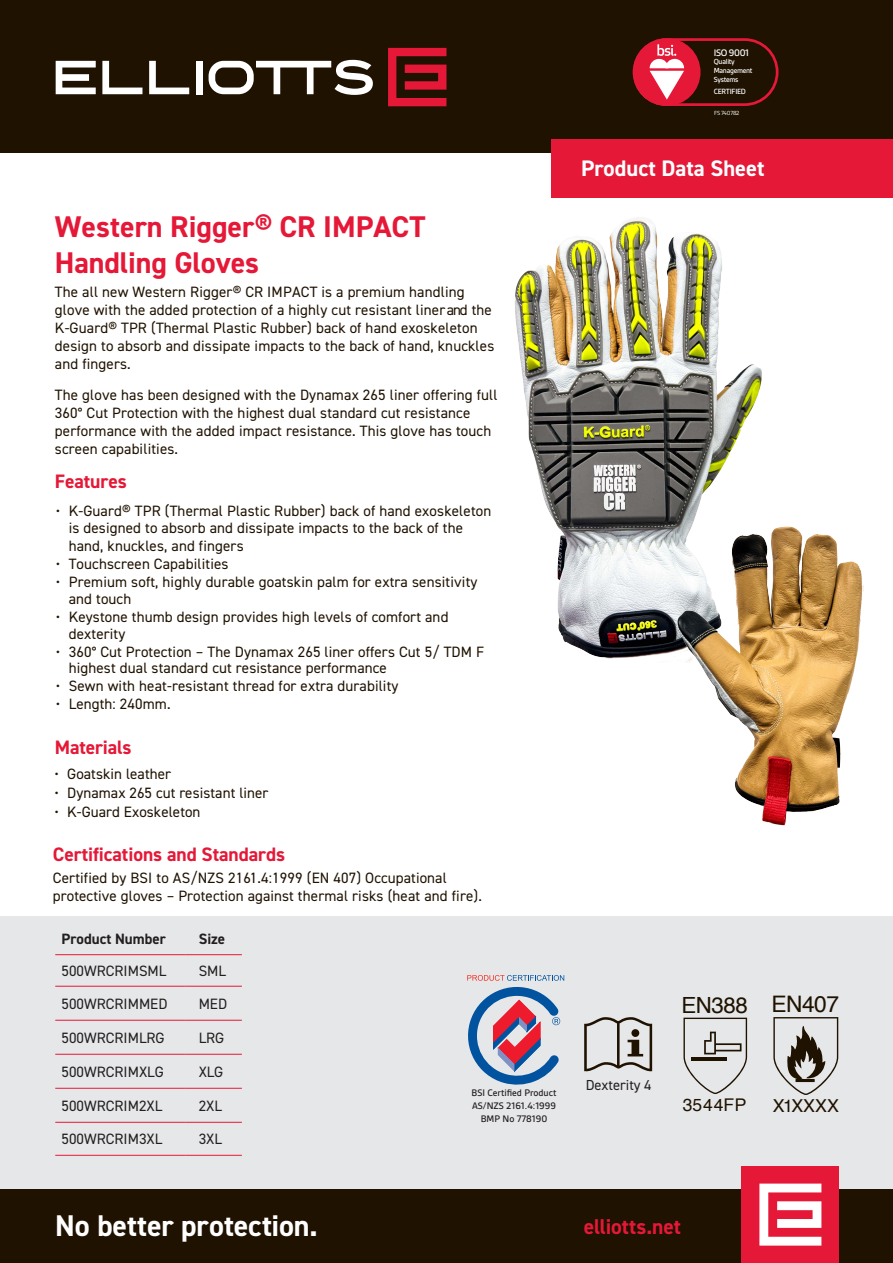
<style>
.page{position:relative;width:893px;height:1263px;background:#fff}
.page>*{position:absolute;margin:0;border:0;box-sizing:border-box;transform-origin:0 0}
.t1{font:700 30px/35.8px "DIN2014";color:#e51837}
.t2{font:700 30px "DIN2014";letter-spacing:-.005em;color:#fff}
.t3{font:700 22.5px "DIN2014";color:#fff}
.t4{font:22.35px "Helvetica";letter-spacing:-.02em;color:#1f1200}
.t5{font:700 21.45px "DIN2014";letter-spacing:-.005em;color:#e51837}
.t6{font:700 19.5px "DIN2014";letter-spacing:-.005em;color:#e51837}
.t7{font:17.85px "Helvetica";color:#1f1200}
.t8{font:17.55px "Helvetica";letter-spacing:.025em;color:#1f1200}
.t9{font:15px/18px "DIN2014";letter-spacing:.01em;color:#1f1200}
.t10{font:15px "DIN2014";color:#231f20}
.t11{font:700 15px "DIN2014";color:#231f20}
.t12{font:14.55px "DIN2014";color:#231f20}
.t13{font:500 10.2px/13px "Gesta";color:#231f20;text-align:center}
.t14{font:500 10.2px "Gesta";letter-spacing:-.035em;color:#fff}
.t15{font:500 8.1px "Gesta";letter-spacing:-.035em;color:#fff}
.t16{font:500 7.95px/8.6px "Gesta";letter-spacing:-.035em;color:#fff}
.t17{font:6.3px "Gesta";letter-spacing:-.035em;color:#fff}
.s1{font-size:22.8px}
.s2{font-family:"Arial"}
</style>
<div class="page">
<div style="left:0;top:0;width:893px;height:153px;background:#1f1200"></div>
<div style="left:0;top:1189px;width:893px;height:74px;background:#1f1200"></div>
<div style="left:0;top:916px;width:893px;height:273px;background:#e6e7e9"></div>
<hr style="left:55px;top:1020px;width:130px;height:1px;background:#e51837">
<hr style="left:185px;top:1020px;width:57px;height:1px;background:#e51837">
<hr style="left:55px;top:1054px;width:130px;height:1px;background:#e51837">
<hr style="left:185px;top:1054px;width:57px;height:1px;background:#e51837">
<hr style="left:55px;top:1088px;width:130px;height:1px;background:#e51837">
<hr style="left:185px;top:1088px;width:57px;height:1px;background:#e51837">
<hr style="left:55px;top:1122px;width:130px;height:1px;background:#e51837">
<hr style="left:185px;top:1122px;width:57px;height:1px;background:#e51837">
<hr style="left:55px;top:986px;width:130px;height:1px;background:#e51837">
<hr style="left:185px;top:986px;width:57px;height:1px;background:#e51837">
<svg style="left:683px;top:1018px;width:64px;height:76px"></svg>
<svg style="left:773px;top:1017px;width:65px;height:78px"></svg>
<svg style="left:467px;top:975px;width:97px;height:110px"></svg>
<svg style="left:584px;top:1017px;width:68px;height:54px"></svg>
<div style="left:631px;top:1029px;width:8px;height:8px;background:#1f1200;border-radius:50%"></div>
<img style="left:515px;top:219px;width:247px;height:440px">
<img style="left:677px;top:526px;width:187px;height:300px">
<div style="left:551px;top:139px;width:342px;height:59px;background:#e51837"></div>
<svg style="left:388px;top:48px;width:58px;height:58px"></svg>
<div style="left:196px;top:61px;width:6px;height:33px;background:#fff"></div>
<svg style="left:209px;top:60px;width:164px;height:35px"></svg>
<svg style="left:56px;top:61px;width:40px;height:33px"></svg>
<svg style="left:102px;top:61px;width:40px;height:33px"></svg>
<svg style="left:149px;top:61px;width:40px;height:33px"></svg>
<div style="left:741px;top:1166px;width:98px;height:97px;background:#e51837"></div>
<svg style="left:759px;top:1183px;width:62px;height:62px"></svg>
<svg style="left:633px;top:38px;width:145px;height:68px"></svg>
<hr style="left:55px;top:1155px;width:130px;height:1px;background:#e51837">
<hr style="left:185px;top:1155px;width:57px;height:1px;background:#e51837">
<hr style="left:55px;top:954px;width:130px;height:1px;background:#e51837">
<hr style="left:185px;top:954px;width:57px;height:1px;background:#e51837">
<p class="t14" style="left:714px;top:47px;width:37px">ISO 9001</p>
<p class="t16" style="left:714px;top:58px;width:40px">Quality<br>Management<br>Systems</p>
<p class="t15" style="left:714px;top:87px;width:34px">CERTIFIED</p>
<p class="t17" style="left:714px;top:109px;width:27px">FS 740782</p>
<h1 class="t1" style="left:55px;top:208px;width:372px">Western Rigger® CR IMPACT<br>Handling Gloves</h1>
<p class="t9" style="left:55px;top:283px;width:441px">The all new Western Rigger® CR IMPACT is a premium handling glove with the added protection of a highly cut resistant liner and the K-Guard® TPR (Thermal Plastic Rubber) back of hand exoskeleton design to absorb and dissipate impacts to the back of hand, knuckles and fingers.</p>
<p class="t9" style="left:55px;top:385px;width:444px">The glove has been designed with the Dynamax 265 liner offering full 360° Cut Protection with the highest dual standard cut resistance performance with the added impact resistance. This glove has touch screen capabilities.</p>
<h3 class="t6" style="left:55px;top:468px;width:73px">Features</h3>
<p class="t9" style="left:69px;top:502px;width:424px;line-height:17.4px;text-indent:-13px">• K-Guard® TPR (Thermal Plastic Rubber) back of hand exoskeleton is designed to absorb and dissipate impacts to the back of the hand, knuckles, and fingers</p>
<p class="t9" style="left:56px;top:554px;width:174px">• Touchscreen Capabilities</p>
<p class="t9" style="left:69px;top:573px;width:410px;line-height:16.8px;text-indent:-13px">• Premium soft, highly durable goatskin palm for extra sensitivity and touch</p>
<p class="t9" style="left:69px;top:608px;width:381px;line-height:16.8px;text-indent:-13px">• Keystone thumb design provides high levels of comfort and dexterity</p>
<p class="t9" style="left:69px;top:643px;width:417px;line-height:16.8px;text-indent:-13px">• 360° Cut Protection – The Dynamax 265 liner offers Cut 5/ TDM F highest dual standard cut resistance performance</p>
<p class="t9" style="left:56px;top:677px;width:344px">• Sewn with heat-resistant thread for extra durability</p>
<p class="t9" style="left:56px;top:695px;width:116px">• Length: 240mm.</p>
<h3 class="t6" style="left:55px;top:735px;width:78px">Materials</h3>
<p class="t9" style="left:54px;top:764px;width:118px">• Goatskin leather</p>
<p class="t9" style="left:54px;top:783px;width:216px">• Dynamax 265 cut resistant liner</p>
<p class="t9" style="left:54px;top:803px;width:148px">• K-Guard Exoskeleton</p>
<h3 class="t6" style="left:53px;top:841px;width:234px">Certifications and Standards</h3>
<p class="t9" style="left:53px;top:869px;width:430px">Certified by BSI to AS/NZS 2161.4:1999 (EN 407) Occupational protective gloves – Protection against thermal risks (heat and fire).</p>
<p class="t11" style="left:62px;top:928px;width:106px">Product Number</p>
<p class="t11" style="left:199px;top:928px;width:28px">Size</p>
<p class="t10" style="left:62px;top:961px;width:106px">500WRCRIMSML</p>
<p class="t10" style="left:199px;top:961px;width:29px">SML</p>
<h2 class="t3" style="left:581px;top:154px;width:185px">Product Data Sheet</h2>
<h3 class="t4" style="left:681px;top:987px;width:159px">EN388 <span class="s1">EN407</span></h3>
<p class="t10" style="left:62px;top:994px;width:107px">500WRCRIMMED</p>
<p class="t10" style="left:199px;top:994px;width:30px">MED</p>
<p class="t10" style="left:62px;top:1028px;width:104px">500WRCRIMLRG</p>
<p class="t10" style="left:199px;top:1028px;width:27px">LRG</p>
<p class="t10" style="left:62px;top:1062px;width:104px">500WRCRIMXLG</p>
<p class="t10" style="left:199px;top:1062px;width:26px">XLG</p>
<p class="t10" style="left:62px;top:1096px;width:102px">500WRCRIM2XL</p>
<p class="t10" style="left:199px;top:1096px;width:25px">2XL</p>
<p class="t8" style="left:683px;top:1091px;width:65px">3544F<span class="s2">P</span></p>
<p class="t12" style="left:586px;top:1075px;width:67px">Dexterity 4</p>
<p class="t13" style="left:471px;top:1086px;width:87px">BSI Certified Product<br>AS/NZS 2161.4:1999<br>BMP No 778190</p>
<p class="t7" style="left:773px;top:1092px;width:68px">X1XXXX</p>
<p class="t10" style="left:62px;top:1129px;width:102px">500WRCRIM3XL</p>
<p class="t10" style="left:199px;top:1129px;width:25px">3XL</p>
<h1 class="t2" style="left:55px;top:1206px;width:264px">No better protection.</h1>
<h3 class="t5" style="left:584px;top:1213px;width:99px">elliotts.net</h3>
</div>
